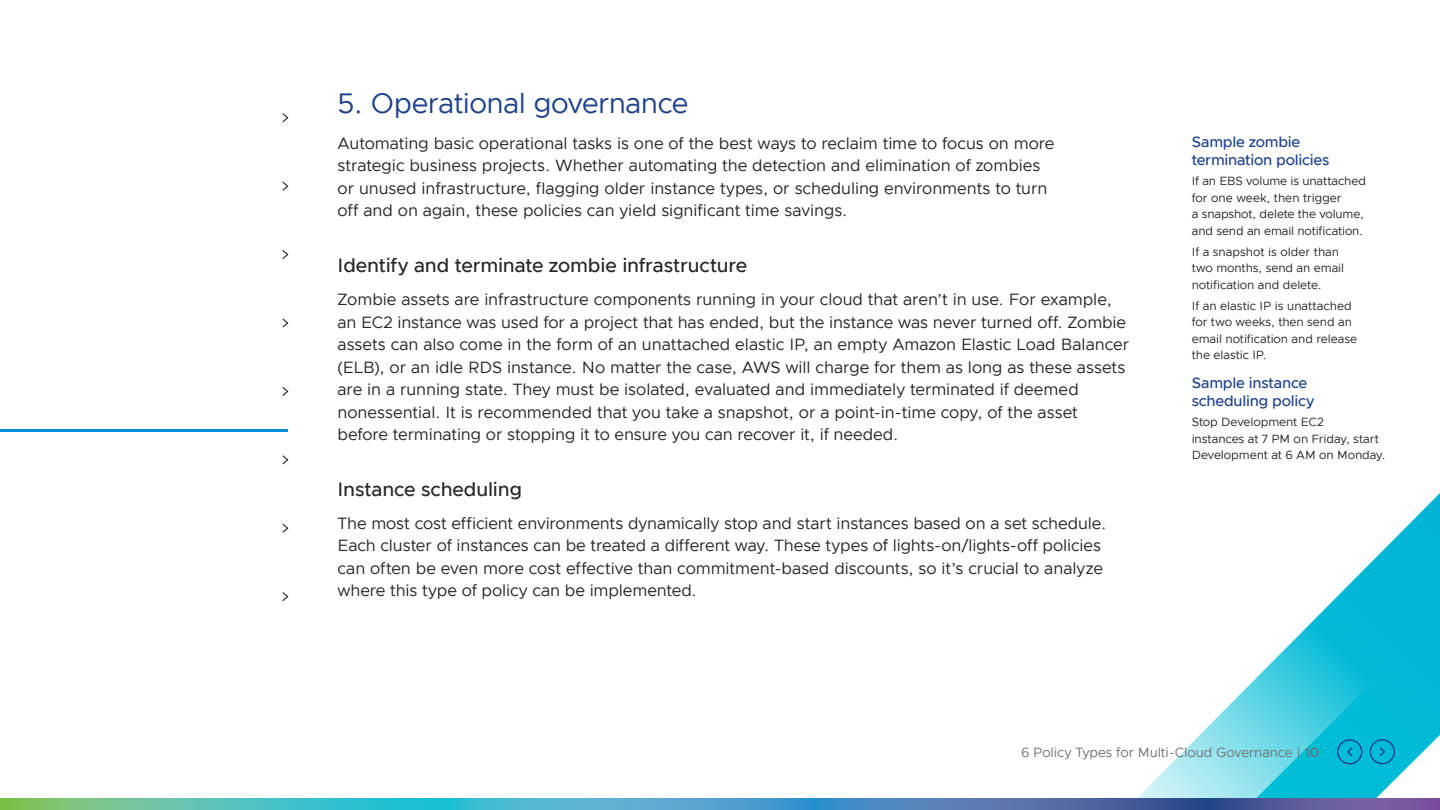
<style>
.page{position:relative;width:1440px;height:810px;background:#fff}
.page>*{position:absolute;margin:0;border:0;box-sizing:border-box;transform-origin:0 0}
.t1{font:28.5px "Metropolis";letter-spacing:-.015em;color:#1d428a}
.t2{font:500 19.5px "Metropolis";letter-spacing:-.005em;color:#262626}
.t3{font:16.5px/22.5px "Metropolis";letter-spacing:-.005em;color:#262626}
.t4{font:500 15px/18px "Metropolis";letter-spacing:-.015em;color:#1d428a}
.t5{font:13.5px "Metropolis";letter-spacing:-.005em;color:#717074}
.t6{font:12px/16.5px "Metropolis";letter-spacing:-.005em;color:#262626}
.s1{font-weight:500}
</style>
<div class="page">
<svg style="left:967px;top:493px;width:473px;height:306px"></svg>
<svg style="left:0;top:799px;width:1440px;height:11px;background:#5195b2"></svg>
<hr style="left:0;top:429px;width:288px;height:3px;background:#0091da">
<svg style="left:282px;top:113px;width:7px;height:10px"></svg>
<svg style="left:282px;top:181px;width:7px;height:10px"></svg>
<svg style="left:282px;top:250px;width:7px;height:9px"></svg>
<svg style="left:282px;top:318px;width:7px;height:10px"></svg>
<svg style="left:282px;top:387px;width:7px;height:9px"></svg>
<svg style="left:282px;top:455px;width:7px;height:10px"></svg>
<svg style="left:282px;top:523px;width:7px;height:10px"></svg>
<svg style="left:282px;top:592px;width:7px;height:9px"></svg>
<div style="left:1370px;top:739px;width:25px;height:25px;border:1px solid #1d428a;border-radius:50%"></div>
<svg style="left:1378px;top:746px;width:8px;height:12px"></svg>
<div style="left:1337px;top:739px;width:25px;height:26px;border:1px solid #1d428a;border-radius:50%"></div>
<svg style="left:1346px;top:746px;width:8px;height:12px"></svg>
<h1 class="t1" style="left:338px;top:85px;width:352px">5. Operational governance</h1>
<p class="t3" style="left:338px;top:132px;width:719px">Automating basic operational tasks is one of the best ways to reclaim time to focus on more strategic business projects. Whether automating the detection and elimination of zombies or unused infrastructure, flagging older instance types, or scheduling environments to turn off and on again, these policies can yield significant time savings.</p>
<p class="t2" style="left:338px;top:254px;width:411px">Identify and terminate zombie infrastructure</p>
<p class="t3" style="left:338px;top:288px;width:793px">Zombie assets are infrastructure components running in your cloud that aren’t in use. For example, an EC2 instance was used for a project that has ended, but the instance was never turned off. Zombie assets can also come in the form of an unattached elastic IP, an empty Amazon Elastic Load Balancer (ELB), or an idle RDS instance. No matter the case, AWS will charge for them as long as these assets are in a running state. They must be isolated, evaluated and immediately terminated if deemed nonessential. It is recommended that you take a snapshot, or a point-in-time copy, of the asset before terminating or stopping it to ensure you can recover it, if needed.</p>
<p class="t2" style="left:338px;top:477px;width:186px">Instance scheduling</p>
<p class="t3" style="left:338px;top:512px;width:770px">The most cost efficient environments dynamically stop and start instances based on a set schedule.<br>Each cluster of instances can be treated a different way. These types of lights-on/lights-off policies can often be even more cost effective than commitment-based discounts, so it’s crucial to analyze where this type of policy can be implemented.</p>
<p class="t4" style="left:1192px;top:133px;width:139px">Sample zombie termination policies</p>
<p class="t6" style="left:1192px;top:173px;width:176px">If an EBS volume is unattached for one week, then trigger<br>a snapshot, delete the volume, and send an email notification.</p>
<p class="t6" style="left:1192px;top:243px;width:154px">If a snapshot is older than two months, send an email notification and delete.</p>
<p class="t6" style="left:1192px;top:297px;width:167px">If an elastic IP is unattached for two weeks, then send an email notification and release the elastic IP.</p>
<p class="t4" style="left:1192px;top:374px;width:124px">Sample instance scheduling policy</p>
<p class="t6" style="left:1192px;top:414px;width:195px">Stop Development EC2<br>instances at 7 PM on Friday, start<br>Development at 6 AM on Monday.</p>
<p class="t5" style="left:1021px;top:744px;width:300px">6 Policy Types for Multi-Cloud Governance | <span class="s1">10</span></p>
</div>
